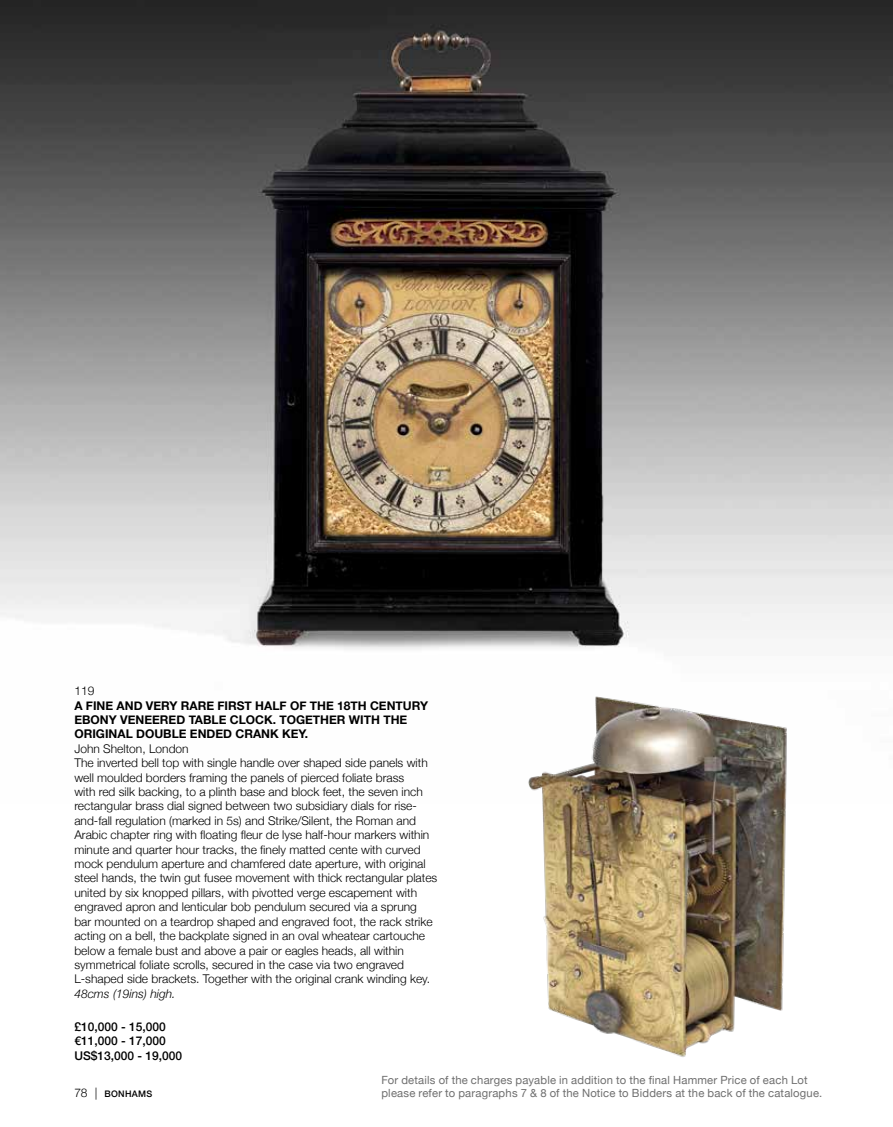
<style>
.page{position:relative;width:893px;height:1127px;background:#fff}
.page>*{position:absolute;margin:0;border:0;box-sizing:border-box;transform-origin:0 0}
.t1{font:300 12px/14.4px "Helvetica Neue";color:#000}
.t2{font:700 12px/14.4px "Helvetica Neue";color:#000}
.t3{font:500 12px/14.4px "Helvetica Neue";color:#000}
.t4{font:italic 300 12px "Helvetica Neue";color:#000}
.t5{font:11.25px/12.8px "Helvetica Neue";letter-spacing:.015em;color:#6f6f6f}
.t6{font:500 9px "Helvetica Neue";letter-spacing:.04em;color:#000}
.s1{font-weight:300;font-size:12px}
</style>
<div class="page">
<img style="left:0;top:0;width:893px;height:650px">
<img style="left:462px;top:574px;width:409px;height:483px">
<p class="t1" style="left:74px;top:683px;width:22px">119</p>
<p class="t2" style="left:74px;top:698px;width:355px">A FINE AND VERY RARE FIRST HALF OF THE 18TH CENTURY<br>EBONY VENEERED TABLE CLOCK. TOGETHER WITH THE<br>ORIGINAL DOUBLE ENDED CRANK KEY.</p>
<p class="t1" style="left:74px;top:740px;width:364px">John Shelton, London<br>The inverted bell top with single handle over shaped side panels with well moulded borders framing the panels of pierced foliate brass<br>with red silk backing, to a plinth base and block feet, the seven inch rectangular brass dial signed between two subsidiary dials for rise&shy;and-fall regulation (marked in 5s) and Strike/Silent, the Roman and Arabic chapter ring with floating fleur de lyse half-hour markers within minute and quarter hour tracks, the finely matted cente with curved mock pendulum aperture and chamfered date aperture, with original steel hands, the twin gut fusee movement with thick rectangular plates united by six knopped pillars, with pivotted verge escapement with engraved apron and lenticular bob pendulum secured via a sprung<br>bar mounted on a teardrop shaped and engraved foot, the rack strike acting on a bell, the backplate signed in an oval wheatear cartouche below a female bust and above a pair or eagles heads, all within symmetrical foliate scrolls, secured in the case via two engraved L-shaped side brackets. Together with the original crank winding key.</p>
<p class="t4" style="left:74px;top:984px;width:103px">48cms (19ins) high.</p>
<p class="t3" style="left:74px;top:1018px;width:109px">£10,000 - 15,000 €11,000 - 17,000<br>US$13,000 - 19,000</p>
<p class="t6" style="left:74px;top:1087px;width:80px"><span class="s1">78 |</span> BONHAMS</p>
<p class="t5" style="left:381px;top:1075px;width:442px">For details of the charges payable in addition to the final Hammer Price of each Lot please refer to paragraphs 7 &amp; 8 of the Notice to Bidders at the back of the catalogue.</p>
</div>
